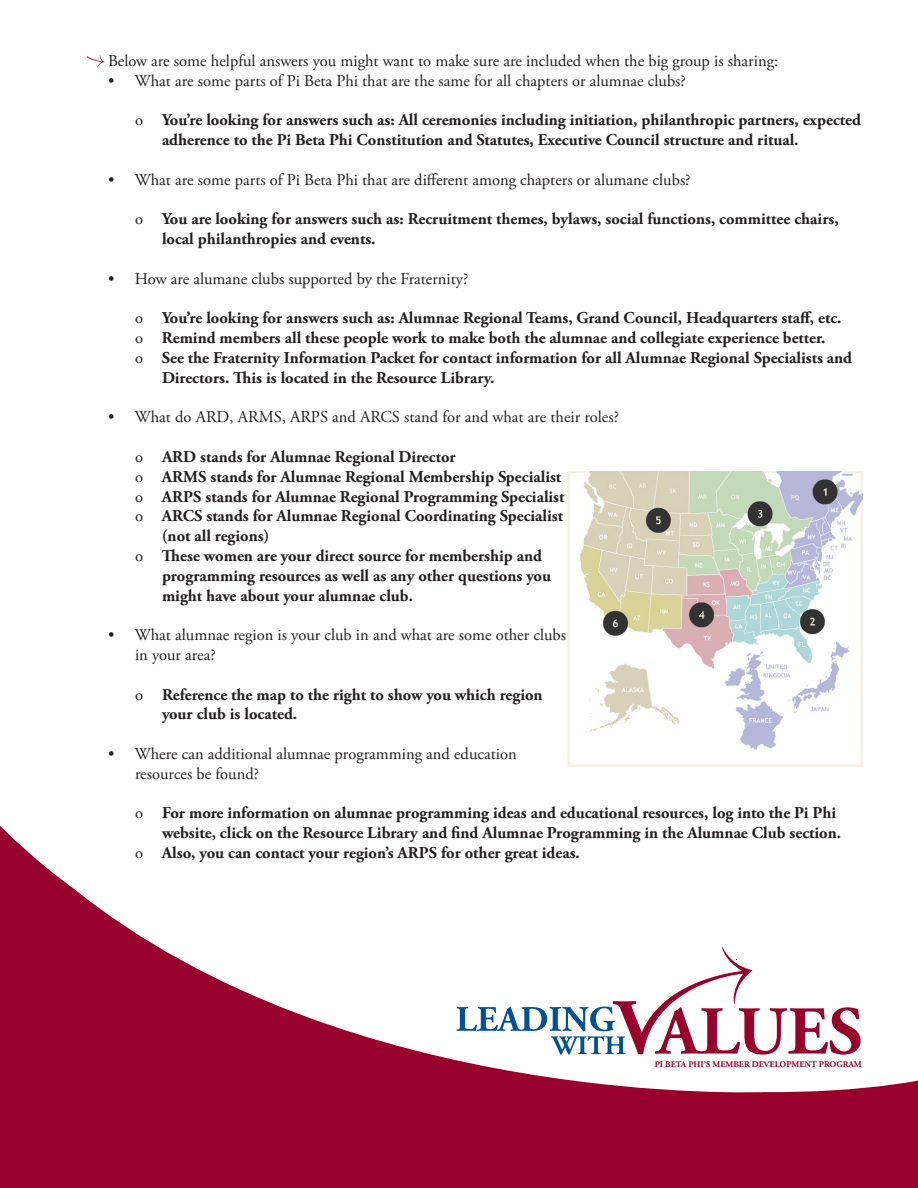
<style>
.page{position:relative;width:918px;height:1188px;background:#fff}
.page>*{position:absolute;margin:0;border:0;box-sizing:border-box;transform-origin:0 0}
.t1{font:700 16.5px/19.8px "Adobe Garamond Pro";color:#231f20}
.t2{font:16.5px/19.8px "Adobe Garamond Pro";color:#231f20}
.t3{font:700 8.7px "Adobe Garamond Pro";color:#98012d}
.s1{font-weight:400}
</style>
<div class="page">
<svg style="left:0;top:826px;width:917px;height:362px;fill:#98012d"></svg>
<svg style="left:446px;top:931px;width:424px;height:176px"></svg>
<svg style="left:917px;top:1080px;width:1px;height:108px"></svg>
<img style="left:87px;top:54px;width:18px;height:14px">
<img style="left:567px;top:471px;width:296px;height:296px">
<p class="t2" style="left:108px;top:51px;width:672px">Below are some helpful answers you might want to make sure are included when the big group is sharing:</p>
<p class="t2" style="left:108px;top:71px;width:579px">• What are some parts of Pi Beta Phi that are the same for all chapters or alumnae clubs?</p>
<p class="t1" style="left:162px;top:111px;width:701px;text-indent:-27px"><span class="s1">o</span> You’re looking for answers such as: All ceremonies including initiation, philanthropic partners, expected adherence to the Pi Beta Phi Constitution and Statutes, Executive Council structure and ritual.</p>
<p class="t2" style="left:108px;top:170px;width:584px">• What are some parts of Pi Beta Phi that are different among chapters or alumane clubs?</p>
<p class="t1" style="left:162px;top:210px;width:678px;text-indent:-27px"><span class="s1">o</span> You are looking for answers such as: Recruitment themes, bylaws, social functions, committee chairs, local philanthropies and events.</p>
<p class="t2" style="left:108px;top:269px;width:362px">• How are alumane clubs supported by the Fraternity?</p>
<p class="t1" style="left:135px;top:309px;width:708px"><span class="s1">o</span> You’re looking for answers such as: Alumnae Regional Teams, Grand Council, Headquarters staff, etc.</p>
<p class="t1" style="left:135px;top:328px;width:692px"><span class="s1">o</span> Remind members all these people work to make both the alumnae and collegiate experience better.</p>
<p class="t1" style="left:162px;top:348px;width:692px;text-indent:-27px"><span class="s1">o</span> See the Fraternity Information Packet for contact information for all Alumnae Regional Specialists and<br>Directors. This is located in the Resource Library.</p>
<p class="t2" style="left:108px;top:408px;width:513px">• What do ARD, ARMS, ARPS and ARCS stand for and what are their roles?</p>
<p class="t1" style="left:135px;top:447px;width:322px"><span class="s1">o</span> ARD stands for Alumnae Regional Director</p>
<p class="t1" style="left:135px;top:467px;width:428px"><span class="s1">o</span> ARMS stands for Alumnae Regional Membership Specialist</p>
<p class="t1" style="left:135px;top:487px;width:431px"><span class="s1">o</span> ARPS stands for Alumnae Regional Programming Specialist</p>
<p class="t1" style="left:135px;top:507px;width:430px"><span class="s1">o</span> ARCS stands for Alumnae Regional Coordinating Specialist</p>
<p class="t1" style="left:162px;top:526px;width:109px">(not all regions)</p>
<p class="t1" style="left:162px;top:546px;width:390px;text-indent:-27px"><span class="s1">o</span> These women are your direct source for membership and programming resources as well as any other questions you might have about your alumnae club.</p>
<p class="t2" style="left:135px;top:626px;width:433px;text-indent:-27px">• What alumnae region is your club in and what are some other clubs in your area?</p>
<p class="t1" style="left:162px;top:685px;width:382px;text-indent:-27px"><span class="s1">o</span> Reference the map to the right to show you which region your club is located.</p>
<p class="t2" style="left:135px;top:744px;width:383px;text-indent:-27px">• Where can additional alumnae programming and education resources be found?</p>
<p class="t1" style="left:162px;top:804px;width:681px;text-indent:-27px"><span class="s1">o</span> For more information on alumnae programming ideas and educational resources, log into the Pi Phi website, click on the Resource Library and find Alumnae Programming in the Alumnae Club section.</p>
<p class="t1" style="left:135px;top:843px;width:446px"><span class="s1">o</span> Also, you can contact your region’s ARPS for other great ideas.</p>
<p class="t3" style="left:655px;top:1059px;width:209px">PI BETA PHI’S MEMBER DEVELOPMENT PROGRAM</p>
</div>
